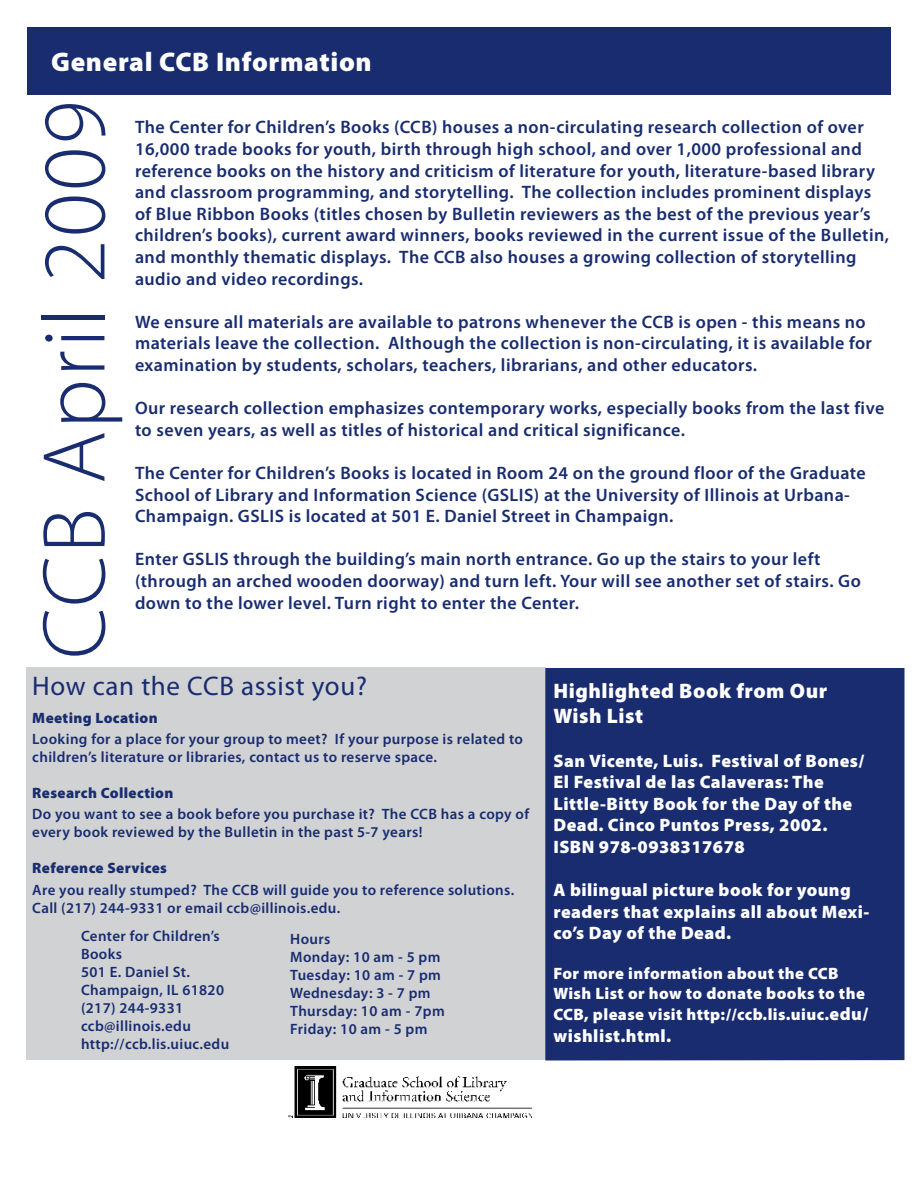
<style>
.page{position:relative;width:918px;height:1188px;background:#fff}
.page>*{position:absolute;margin:0;border:0;box-sizing:border-box;transform-origin:0 0}
.t1{font:300 90px "Myriad Pro";letter-spacing:.025em;color:#182c6f}
.Head_1{font:27px "Myriad Pro";letter-spacing:.025em;color:#182c6f}
.Caption_1{font:900 27px "Myriad Pro";letter-spacing:.025em;color:#fff}
.TOC_Head{font:900 21px/25.2px "Myriad Pro";letter-spacing:.025em;color:#fff}
.Address_1{font:600 18px/21.6px "Myriad Pro";letter-spacing:.025em;color:#182c6f}
.TOC_Head-2{font:900 18px/21.6px "Myriad Pro";letter-spacing:.025em;color:#fff}
.TOC_Head-3{font:900 16.5px/19.8px "Myriad Pro";letter-spacing:.025em;color:#fff}
.Address_1-2{font:600 15px/18px "Myriad Pro";letter-spacing:.025em;color:#182c6f}
.Caption_2{font:900 15px "Myriad Pro";letter-spacing:.025em;color:#182c6f}
.s1{font-size:18px}
</style>
<div class="page">
<div style="left:26px;top:667px;width:519px;height:393px;background:#d1d2d4"></div>
<div style="left:545px;top:668px;width:359px;height:392px;background:#182c6f"></div>
<div style="left:27px;top:27px;width:864px;height:67px;background:#182c6f"></div>
<img style="left:289px;top:1067px;width:242px;height:51px">
<p class="Caption_1" style="left:51px;top:44px;width:322px">General CCB Information</p>
<p class="t1" style="left:20px;top:659px;width:560px;rotate:-90deg">CCB April 2009</p>
<p class="Address_1" style="left:135px;top:116px;width:756px">The Center for Children’s Books (CCB) houses a non-circulating research collection of over 16,000 trade books for youth, birth through high school, and over 1,000 professional and reference books on the history and criticism of literature for youth, literature-based library and classroom programming, and storytelling. The collection includes prominent displays of Blue Ribbon Books (titles chosen by Bulletin reviewers as the best of the previous year’s children’s books), current award winners, books reviewed in the current issue of the Bulletin, and monthly thematic displays. The CCB also houses a growing collection of storytelling audio and video recordings.</p>
<p class="Address_1" style="left:135px;top:310px;width:739px">We ensure all materials are available to patrons whenever the CCB is open - this means no materials leave the collection. Although the collection is non-circulating, it is available for examination by students, scholars, teachers, librarians, and other educators.</p>
<p class="Address_1" style="left:135px;top:397px;width:751px">Our research collection emphasizes contemporary works, especially books from the last five to seven years, as well as titles of historical and critical significance.</p>
<p class="Address_1" style="left:135px;top:462px;width:732px">The Center for Children’s Books is located in Room 24 on the ground floor of the Graduate<br>School of Library and Information Science (GSLIS) at the University of Illinois at Urbana-<br>Champaign. GSLIS is located at 501 E. Daniel Street in Champaign.</p>
<p class="Address_1" style="left:135px;top:548px;width:727px">Enter GSLIS through the building’s main north entrance. Go up the stairs to your left (through an arched wooden doorway) and turn left. Your will see another set of stairs. Go down to the lower level. Turn right to enter the Center.</p>
<p class="Head_1" style="left:32px;top:670px;width:336px">How can the CCB assist you?</p>
<p class="Caption_2" style="left:32px;top:708px;width:127px">Meeting Location</p>
<p class="Address_1-2" style="left:32px;top:730px;width:492px">Looking for a place for your group to meet? If your purpose is related to children’s literature or libraries, contact us to reserve space.</p>
<p class="Caption_2" style="left:32px;top:783px;width:143px">Research Collection</p>
<p class="Address_1-2" style="left:32px;top:805px;width:498px">Do you want to see a book before you purchase it? The CCB has a copy of every book reviewed by the Bulletin in the past 5-7 years!</p>
<p class="Caption_2" style="left:32px;top:858px;width:136px">Reference Services</p>
<p class="Address_1-2" style="left:32px;top:880px;width:483px">Are you really stumped? The CCB will guide you to reference solutions.<br>Call (217) 244-9331 or email ccb@illinois.edu.</p>
<p class="Address_1-2" style="left:81px;top:926px;width:140px">Center for Children’s<br>Books</p>
<p class="Address_1-2" style="left:81px;top:962px;width:110px">501 E. Daniel St.</p>
<p class="Address_1-2" style="left:81px;top:980px;width:145px">Champaign, IL 61820</p>
<p class="Address_1-2" style="left:81px;top:998px;width:104px">(217) 244-9331</p>
<p class="Address_1-2" style="left:81px;top:1016px;width:111px">ccb@illinois.edu</p>
<p class="Address_1-2" style="left:81px;top:1034px;width:150px">http://ccb.lis.uiuc.edu</p>
<p class="Address_1-2" style="left:290px;top:929px;width:42px">Hours</p>
<p class="Address_1-2" style="left:290px;top:947px;width:152px">Monday: 10 am - 5 pm</p>
<p class="Address_1-2" style="left:290px;top:965px;width:152px">Tuesday: 10 am - 7 pm</p>
<p class="Address_1-2" style="left:290px;top:983px;width:142px">Wednesday: 3 - 7 pm</p>
<p class="Address_1-2" style="left:290px;top:1001px;width:156px">Thursday: 10 am - 7pm</p>
<p class="Address_1-2" style="left:290px;top:1019px;width:139px">Friday: 10 am - 5 pm</p>
<p class="TOC_Head" style="left:554px;top:678px;width:275px">Highlighted Book from Our<br>Wish List</p>
<p class="TOC_Head-2" style="left:554px;top:749px;width:312px">San Vicente, Luis. Festival of Bones/ El Festival de las Calaveras: The Little-Bitty Book for the Day of the Dead. Cinco Puntos Press, 2002.</p>
<p class="TOC_Head-2" style="left:554px;top:835px;width:193px">ISBN 978-0938317678</p>
<p class="TOC_Head-2" style="left:554px;top:879px;width:317px">A bilingual picture book for young readers that explains all about Mexi&shy;co’s Day of the Dead.</p>
<p class="TOC_Head-3" style="left:554px;top:963px;width:313px">For more information about the CCB<br>Wish List or how to donate books to the</p>
<p class="TOC_Head-3" style="left:554px;top:1004px;width:316px">CCB, please visit http://ccb.lis.uiuc.<span class="s1">edu/</span></p>
<p class="TOC_Head-2" style="left:554px;top:1024px;width:119px">wishlist.html.</p>
</div>
